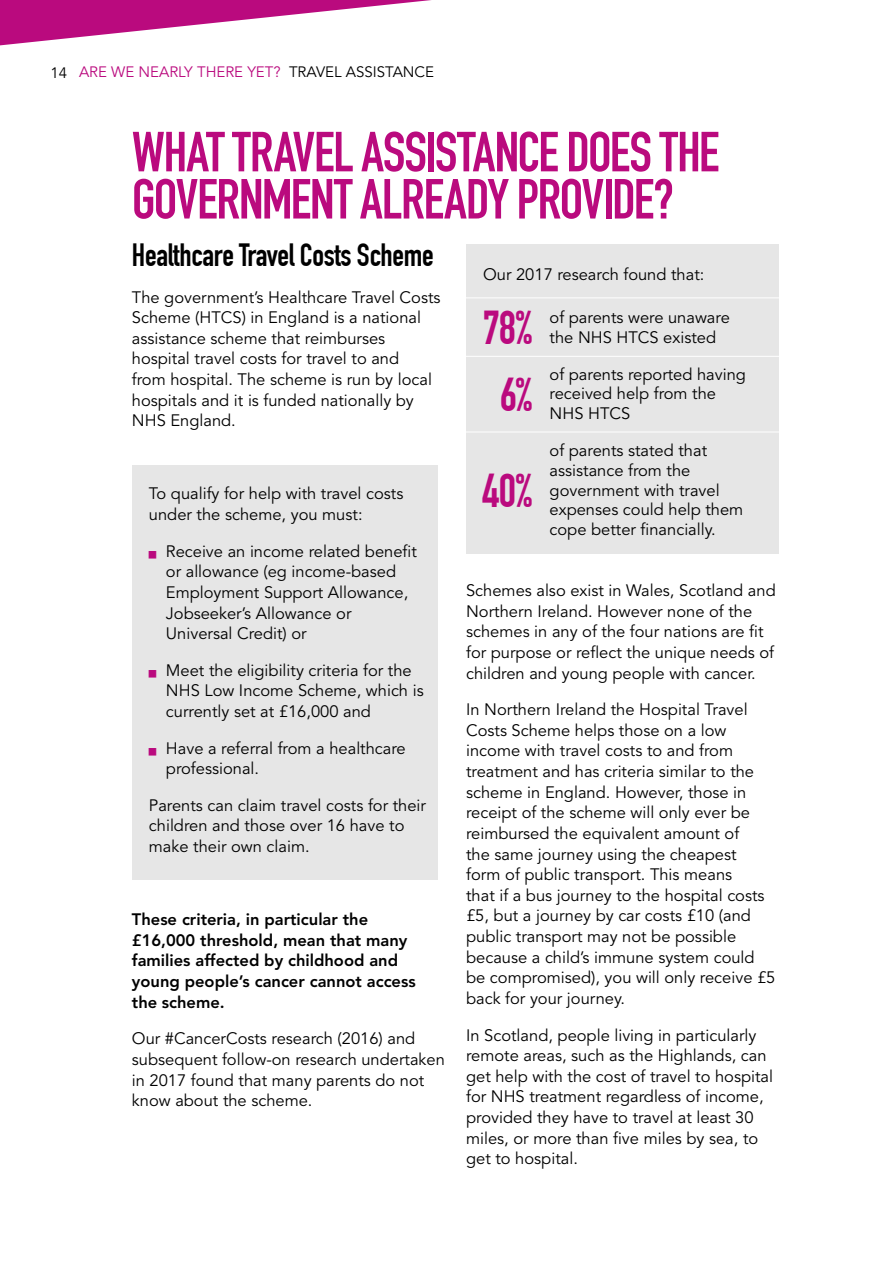
<style>
.page{position:relative;width:893px;height:1263px;background:#fff}
.page>*{position:absolute;margin:0;border:0;box-sizing:border-box;transform-origin:0 0}
.DIN_HEADING{font:700 55.5px/47.2px "DIN Condensed";letter-spacing:-.025em;color:#ba0a7e}
.BODY{font:700 46.5px "DIN Condensed";color:#ba0a7e}
.DIN_SUBHEADING{font:700 31.5px "DIN Condensed";letter-spacing:-.01em;color:#000}
.BODY-2{font:16.5px/20.7px "Avenir LT Std";color:#000}
.BODY-3{font:800 16.5px/20.7px "Avenir LT Std";color:#000}
.BOX_OUT{font:16.5px/20.7px "Avenir LT Std";color:#000}
.t1{font:15px "Avenir LT Std";color:#ba0a7e}
.t2{font:15px "Avenir LT Std";color:#000}
.s1{color:#000}
</style>
<div class="page">
<svg style="left:0;top:0;width:431px;height:46px"></svg>
<div style="left:466px;top:244px;width:313px;height:310px;background:#e6e6e6"></div>
<div style="left:132px;top:466px;width:305px;height:414px;background:#e6e6e6"></div>
<hr style="left:464px;top:297px;width:328px;height:1px;background:#fff">
<hr style="left:461px;top:356px;width:328px;height:1px;background:#fff">
<hr style="left:454px;top:432px;width:327px;height:1px;background:#fff">
<p class="t2" style="left:50px;top:64px;width:18px">14</p>
<p class="t1" style="left:79px;top:63px;width:357px">ARE WE NEARLY THERE YET? <span class="s1">TRAVEL ASSISTANCE</span></p>
<p class="DIN_HEADING" style="left:132px;top:129px;width:589px">WHAT TRAVEL ASSISTANCE DOES THE<br>GOVERNMENT ALREADY PROVIDE?</p>
<p class="DIN_SUBHEADING" style="left:132px;top:236px;width:303px">Healthcare Travel Costs Scheme</p>
<p class="BODY-2" style="left:132px;top:287px;width:310px">The government’s Healthcare Travel Costs Scheme (HTCS) in England is a national assistance scheme that reimburses hospital travel costs for travel to and<br>from hospital. The scheme is run by local hospitals and it is funded nationally by NHS England.</p>
<p class="BOX_OUT" style="left:483px;top:264px;width:223px">Our 2017 research found that:</p>
<p class="BODY" style="left:483px;top:300px;width:51px">78%</p>
<p class="BODY" style="left:500px;top:367px;width:34px">6%</p>
<p class="BODY-2" style="left:550px;top:308px;width:182px;line-height:19.8px">of parents were unaware the NHS HTCS existed</p>
<p class="BODY-2" style="left:550px;top:364px;width:198px;line-height:19.8px">of parents reported having received help from the<br>NHS HTCS</p>
<p class="BODY-2" style="left:550px;top:441px;width:195px;line-height:19.8px">of parents stated that assistance from the government with travel expenses could help them cope better financially.</p>
<p class="BODY" style="left:482px;top:463px;width:52px">40%</p>
<p class="BOX_OUT" style="left:149px;top:484px;width:256px">To qualify for help with travel costs under the scheme, you must:</p>
<p class="BODY-2" style="left:166px;top:541px;width:252px">Receive an income related benefit or allowance (eg income-based<br>Employment Support Allowance,<br>Jobseeker’s Allowance or<br>Universal Credit) or</p>
<p class="BODY-2" style="left:166px;top:660px;width:259px">Meet the eligibility criteria for the<br>NHS Low Income Scheme, which is currently set at £16,000 and</p>
<p class="BODY-2" style="left:166px;top:738px;width:241px">Have a referral from a healthcare professional.</p>
<p class="BODY-2" style="left:149px;top:795px;width:279px">Parents can claim travel costs for their children and those over 16 have to make their own claim.</p>
<p class="BODY-2" style="left:466px;top:580px;width:311px">Schemes also exist in Wales, Scotland and Northern Ireland. However none of the schemes in any of the four nations are fit for purpose or reflect the unique needs of children and young people with cancer.</p>
<p class="BODY-2" style="left:466px;top:700px;width:311px">In Northern Ireland the Hospital Travel Costs Scheme helps those on a low income with travel costs to and from treatment and has criteria similar to the scheme in England. However, those in receipt of the scheme will only ever be reimbursed the equivalent amount of<br>the same journey using the cheapest<br>form of public transport. This means<br>that if a bus journey to the hospital costs £5, but a journey by car costs £10 (and public transport may not be possible because a child’s immune system could be compromised), you will only receive £5 back for your journey.</p>
<p class="BODY-2" style="left:466px;top:1025px;width:308px">In Scotland, people living in particularly remote areas, such as the Highlands, can get help with the cost of travel to hospital for NHS treatment regardless of income, provided they have to travel at least 30 miles, or more than five miles by sea, to get to hospital.</p>
<p class="BODY-3" style="left:132px;top:909px;width:285px">These criteria, in particular the £16,000 threshold, mean that many families affected by childhood and young people’s cancer cannot access the scheme.</p>
<p class="BODY-2" style="left:132px;top:1029px;width:314px">Our #CancerCosts research (2016) and subsequent follow-on research undertaken in 2017 found that many parents do not know about the scheme.</p>
</div>
